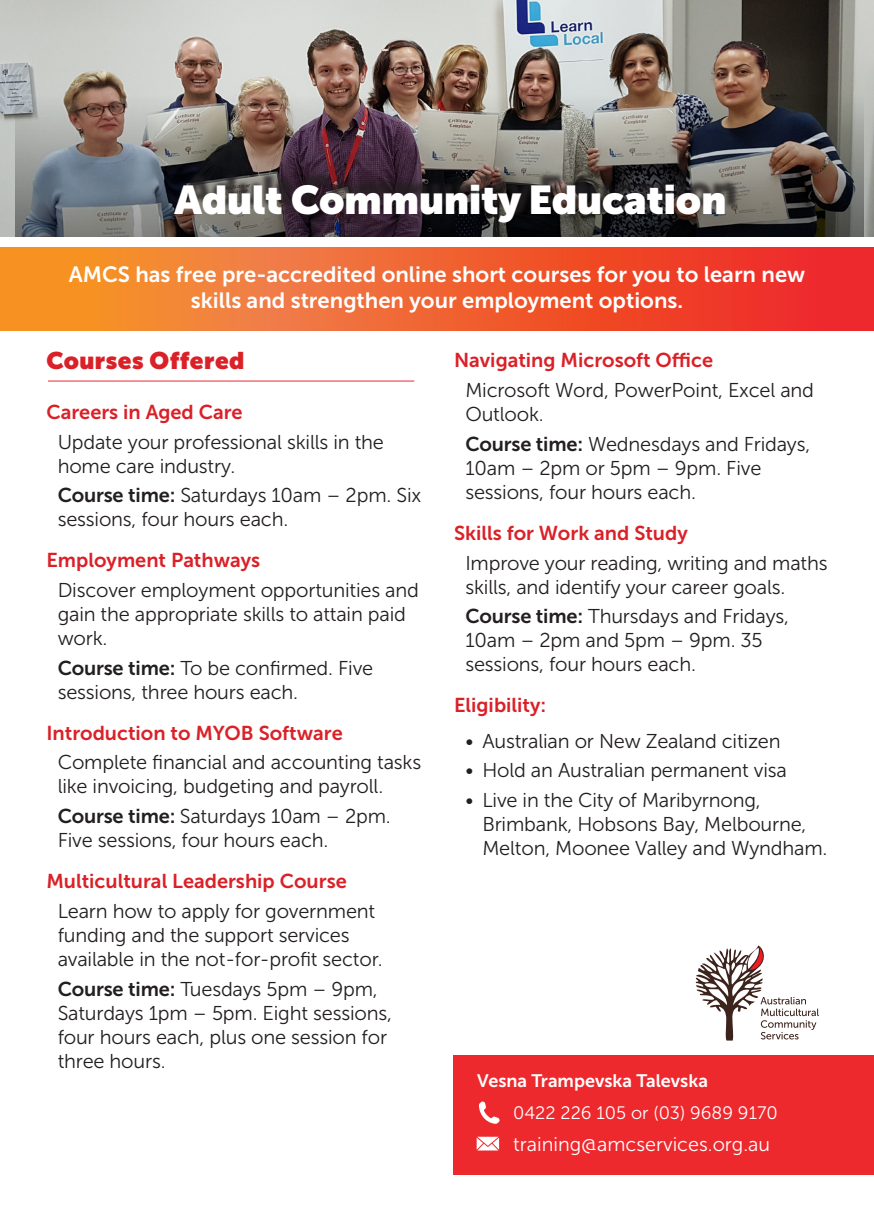
<style>
.page{position:relative;width:874px;height:1225px;background:#fff}
.page>*{position:absolute;margin:0;border:0;box-sizing:border-box;transform-origin:0 0}
.t1{font:900 40px "Museo Sans Display";color:#fff}
.Intro_text{font:900 24px "Museo Sans Display";letter-spacing:.02em;color:#da2128}
.Intro_text-2{font:22px/26.4px "Museo Sans 700";color:#fff;text-align:center}
.Paragraph{font:20px/24px "Museo Sans 300";letter-spacing:-.01em;color:#231f20}
.Subheading{font:20px "Museo Sans 700";color:#da2128}
.t2{font:19.8px "Museo Sans 300";color:#fff}
.t3{font:18px "Museo Sans 300";color:#fff}
.t4{font:18px "Museo Sans 700";color:#fff}
.s1{font-family:"Museo Sans 700"}
</style>
<div class="page">
<div style="left:453px;top:1055px;width:420px;height:119px;background:#ee292e"></div>
<svg style="left:476px;top:1136px;width:23px;height:14px"></svg>
<svg style="left:479px;top:1101px;width:20px;height:23px"></svg>
<img style="left:0;top:0;width:873px;height:237px">
<img style="left:15px;top:94px;width:848px;height:142px">
<div style="left:180px;top:172px;width:558px;height:45px;background:#231f20;opacity:.75"></div>
<svg style="left:0;top:248px;width:873px;height:83px;background:#f0612f"></svg>
<hr style="left:48px;top:380px;width:366px;height:1px;background:#ee292e">
<svg style="left:695px;top:945px;width:123px;height:95px"></svg>
<h1 class="t1" style="left:174px;top:177px;width:553px">Adult Community Education</h1>
<p class="Intro_text-2" style="left:69px;top:261px;width:737px">AMCS has free pre-accredited online short courses for you to learn new skills and strengthen your employment options.</p>
<p class="Intro_text" style="left:46px;top:346px;width:199px">Courses Offered</p>
<p class="Subheading" style="left:46px;top:401px;width:198px">Careers in Aged Care</p>
<p class="Paragraph" style="left:58px;top:430px;width:327px">Update your professional skills in the home care industry.</p>
<p class="Paragraph" style="left:58px;top:483px;width:365px"><span class="s1">Course time:</span> Saturdays 10am – 2pm. Six sessions, four hours each.</p>
<p class="Subheading" style="left:46px;top:549px;width:215px">Employment Pathways</p>
<p class="Paragraph" style="left:58px;top:578px;width:362px">Discover employment opportunities and gain the appropriate skills to attain paid work.</p>
<p class="Paragraph" style="left:58px;top:656px;width:317px"><span class="s1">Course time:</span> To be confirmed. Five sessions, three hours each.</p>
<p class="Subheading" style="left:46px;top:721px;width:298px">Introduction to MYOB Software</p>
<p class="Paragraph" style="left:58px;top:750px;width:365px">Complete financial and accounting tasks like invoicing, budgeting and payroll.</p>
<p class="Paragraph" style="left:58px;top:804px;width:334px"><span class="s1">Course time:</span> Saturdays 10am – 2pm.<br>Five sessions, four hours each.</p>
<p class="Subheading" style="left:46px;top:870px;width:302px">Multicultural Leadership Course</p>
<p class="Paragraph" style="left:58px;top:899px;width:326px">Learn how to apply for government funding and the support services available in the not-for-profit sector.</p>
<p class="Paragraph" style="left:58px;top:976px;width:335px"><span class="s1">Course time:</span> Tuesdays 5pm – 9pm,<br>Saturdays 1pm – 5pm. Eight sessions, four hours each, plus one session for three hours.</p>
<p class="Subheading" style="left:454px;top:349px;width:260px">Navigating Microsoft Office</p>
<p class="Paragraph" style="left:465px;top:378px;width:350px">Microsoft Word, PowerPoint, Excel and<br>Outlook.</p>
<p class="Paragraph" style="left:465px;top:432px;width:346px"><span class="s1">Course time:</span> Wednesdays and Fridays,<br>10am – 2pm or 5pm – 9pm. Five sessions, four hours each.</p>
<p class="Subheading" style="left:454px;top:522px;width:235px">Skills for Work and Study</p>
<p class="Paragraph" style="left:465px;top:551px;width:363px">Improve your reading, writing and maths skills, and identify your career goals.</p>
<p class="Paragraph" style="left:465px;top:604px;width:325px"><span class="s1">Course time:</span> Thursdays and Fridays,<br>10am – 2pm and 5pm – 9pm. 35 sessions, four hours each.</p>
<p class="Subheading" style="left:454px;top:694px;width:94px">Eligibility:</p>
<p class="Paragraph" style="left:465px;top:729px;width:316px">• Australian or New Zealand citizen</p>
<p class="Paragraph" style="left:465px;top:758px;width:323px">• Hold an Australian permanent visa</p>
<p class="Paragraph" style="left:482px;top:788px;width:346px;text-indent:-17px">• Live in the City of Maribyrnong,<br>Brimbank, Hobsons Bay, Melbourne,<br>Melton, Moonee Valley and Wyndham.</p>
<p class="t4" style="left:477px;top:1071px;width:232px">Vesna Trampevska Talevska</p>
<p class="t3" style="left:513px;top:1103px;width:266px">0422 226 105 or (03) 9689 9170</p>
<p class="t2" style="left:513px;top:1133px;width:258px">training@amcservices.org.au</p>
</div>
